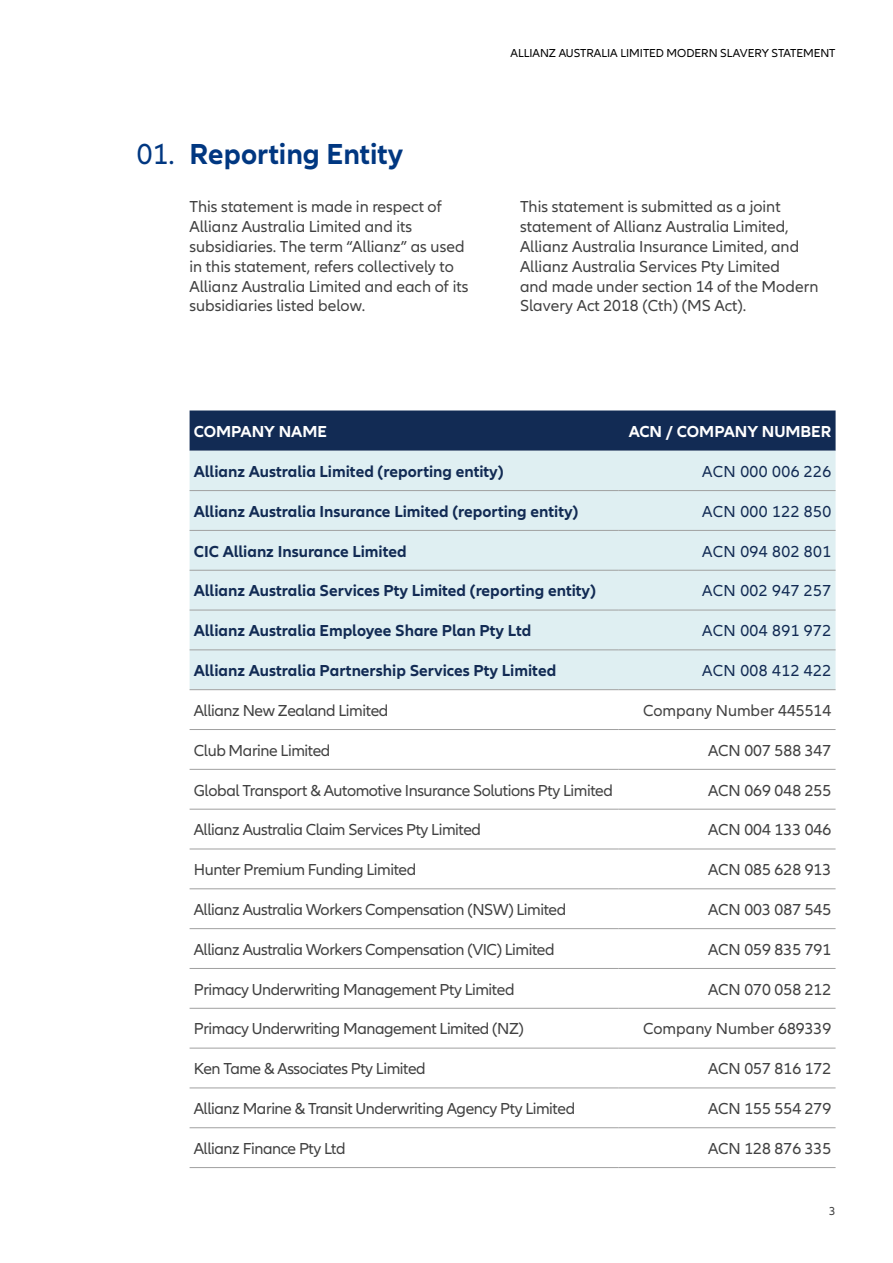
<style>
.page{position:relative;width:893px;height:1263px;background:#fff}
.page>*{position:absolute;margin:0;border:0;box-sizing:border-box;transform-origin:0 0}
.t1{font:700 30px "Allianz Neo";color:#003781}
.t2{font:16.5px/19.8px "Allianz Neo";letter-spacing:-.01em;color:#414141}
.t3{font:700 16.5px "Allianz Neo";color:#122b54}
.t4{font:16.5px "Allianz Neo";letter-spacing:.025em;color:#122b54}
.t5{font:700 16.5px "Allianz Neo";color:#fff}
.t6{font:12px "Allianz Neo";color:#000}
.t7{font:12px "Allianz Neo";color:#414141}
.s1{font-weight:400}
</style>
<div class="page">
<div style="left:190px;top:410px;width:646px;height:41px;background:#122b54"></div>
<div style="left:190px;top:451px;width:646px;height:238px;background:#dfeff2"></div>
<hr style="left:190px;top:490px;width:429px;height:1px;background:#a0a0a0">
<hr style="left:619px;top:490px;width:217px;height:1px;background:#a0a0a0">
<hr style="left:190px;top:530px;width:429px;height:1px;background:#a0a0a0">
<hr style="left:619px;top:530px;width:217px;height:1px;background:#a0a0a0">
<hr style="left:190px;top:570px;width:429px;height:1px;background:#a0a0a0">
<hr style="left:619px;top:570px;width:217px;height:1px;background:#a0a0a0">
<hr style="left:190px;top:610px;width:429px;height:1px;background:#a0a0a0">
<hr style="left:619px;top:610px;width:217px;height:1px;background:#a0a0a0">
<hr style="left:190px;top:649px;width:429px;height:1px;background:#a0a0a0">
<hr style="left:619px;top:649px;width:217px;height:1px;background:#a0a0a0">
<hr style="left:190px;top:689px;width:429px;height:1px;background:#a0a0a0">
<hr style="left:619px;top:689px;width:217px;height:1px;background:#a0a0a0">
<hr style="left:190px;top:729px;width:429px;height:1px;background:#a0a0a0">
<hr style="left:619px;top:729px;width:217px;height:1px;background:#a0a0a0">
<hr style="left:190px;top:769px;width:429px;height:1px;background:#a0a0a0">
<hr style="left:619px;top:769px;width:217px;height:1px;background:#a0a0a0">
<hr style="left:190px;top:809px;width:429px;height:1px;background:#a0a0a0">
<hr style="left:619px;top:809px;width:217px;height:1px;background:#a0a0a0">
<hr style="left:190px;top:849px;width:429px;height:1px;background:#a0a0a0">
<hr style="left:619px;top:849px;width:217px;height:1px;background:#a0a0a0">
<hr style="left:190px;top:888px;width:429px;height:1px;background:#a0a0a0">
<hr style="left:619px;top:888px;width:217px;height:1px;background:#a0a0a0">
<hr style="left:190px;top:928px;width:429px;height:1px;background:#a0a0a0">
<hr style="left:619px;top:928px;width:217px;height:1px;background:#a0a0a0">
<hr style="left:190px;top:968px;width:429px;height:1px;background:#a0a0a0">
<hr style="left:619px;top:968px;width:217px;height:1px;background:#a0a0a0">
<hr style="left:190px;top:1008px;width:429px;height:1px;background:#a0a0a0">
<hr style="left:619px;top:1008px;width:217px;height:1px;background:#a0a0a0">
<hr style="left:190px;top:1048px;width:429px;height:1px;background:#a0a0a0">
<hr style="left:619px;top:1048px;width:217px;height:1px;background:#a0a0a0">
<hr style="left:190px;top:1087px;width:429px;height:1px;background:#a0a0a0">
<hr style="left:619px;top:1087px;width:217px;height:1px;background:#a0a0a0">
<hr style="left:190px;top:1127px;width:429px;height:1px;background:#a0a0a0">
<hr style="left:619px;top:1127px;width:217px;height:1px;background:#a0a0a0">
<hr style="left:190px;top:1167px;width:429px;height:1px;background:#a0a0a0">
<hr style="left:619px;top:1167px;width:217px;height:1px;background:#a0a0a0">
<p class="t6" style="left:511px;top:47px;width:326px">ALLIANZ AUSTRALIA LIMITED MODERN SLAVERY STATEMENT</p>
<h1 class="t1" style="left:137px;top:136px;width:268px"><span class="s1">01.</span> Reporting Entity</h1>
<p class="t2" style="left:190px;top:197px;width:280px">This statement is made in respect of Allianz Australia Limited and its subsidiaries. The term “Allianz” as used in this statement, refers collectively to Allianz Australia Limited and each of its subsidiaries listed below.</p>
<p class="t2" style="left:520px;top:197px;width:300px">This statement is submitted as a joint statement of Allianz Australia Limited, Allianz Australia Insurance Limited, and Allianz Australia Services Pty Limited<br>and made under section 14 of the Modern Slavery Act 2018 (Cth) (MS Act).</p>
<p class="t5" style="left:194px;top:422px;width:135px">COMPANY NAME</p>
<p class="t5" style="left:629px;top:422px;width:204px">ACN / COMPANY NUMBER</p>
<p class="t3" style="left:194px;top:462px;width:311px">Allianz Australia Limited (reporting entity)</p>
<p class="t4" style="left:702px;top:462px;width:131px">ACN 000 006 226</p>
<p class="t3" style="left:194px;top:502px;width:386px">Allianz Australia Insurance Limited (reporting entity)</p>
<p class="t4" style="left:702px;top:502px;width:131px">ACN 000 122 850</p>
<p class="t3" style="left:194px;top:541px;width:214px">CIC Allianz Insurance Limited</p>
<p class="t4" style="left:702px;top:542px;width:131px">ACN 094 802 801</p>
<p class="t3" style="left:194px;top:581px;width:404px">Allianz Australia Services Pty Limited (reporting entity)</p>
<p class="t4" style="left:702px;top:581px;width:131px">ACN 002 947 257</p>
<p class="t3" style="left:194px;top:621px;width:339px">Allianz Australia Employee Share Plan Pty Ltd</p>
<p class="t4" style="left:702px;top:621px;width:131px">ACN 004 891 972</p>
<p class="t3" style="left:194px;top:661px;width:364px">Allianz Australia Partnership Services Pty Limited</p>
<p class="t4" style="left:702px;top:661px;width:131px">ACN 008 412 422</p>
<p class="t2" style="left:194px;top:701px;width:196px">Allianz New Zealand Limited</p>
<p class="t2" style="left:643px;top:701px;width:190px">Company Number 445514</p>
<p class="t2" style="left:194px;top:741px;width:138px">Club Marine Limited</p>
<p class="t2" style="left:708px;top:741px;width:125px">ACN 007 588 347</p>
<p class="t2" style="left:194px;top:780px;width:421px">Global Transport &amp; Automotive Insurance Solutions Pty Limited</p>
<p class="t2" style="left:708px;top:780px;width:125px">ACN 069 048 255</p>
<p class="t2" style="left:194px;top:820px;width:289px">Allianz Australia Claim Services Pty Limited</p>
<p class="t2" style="left:708px;top:820px;width:125px">ACN 004 133 046</p>
<p class="t2" style="left:194px;top:860px;width:224px">Hunter Premium Funding Limited</p>
<p class="t2" style="left:708px;top:860px;width:125px">ACN 085 628 913</p>
<p class="t2" style="left:194px;top:900px;width:374px">Allianz Australia Workers Compensation (NSW) Limited</p>
<p class="t2" style="left:708px;top:900px;width:125px">ACN 003 087 545</p>
<p class="t2" style="left:194px;top:940px;width:362px">Allianz Australia Workers Compensation (VIC) Limited</p>
<p class="t2" style="left:708px;top:940px;width:125px">ACN 059 835 791</p>
<p class="t2" style="left:194px;top:980px;width:322px">Primacy Underwriting Management Pty Limited</p>
<p class="t2" style="left:708px;top:980px;width:125px">ACN 070 058 212</p>
<p class="t2" style="left:194px;top:1019px;width:332px">Primacy Underwriting Management Limited (NZ)</p>
<p class="t2" style="left:643px;top:1019px;width:190px">Company Number 689339</p>
<p class="t2" style="left:194px;top:1059px;width:233px">Ken Tame &amp; Associates Pty Limited</p>
<p class="t2" style="left:708px;top:1059px;width:125px">ACN 057 816 172</p>
<p class="t2" style="left:194px;top:1099px;width:383px">Allianz Marine &amp; Transit Underwriting Agency Pty Limited</p>
<p class="t2" style="left:708px;top:1099px;width:125px">ACN 155 554 279</p>
<p class="t2" style="left:194px;top:1139px;width:153px">Allianz Finance Pty Ltd</p>
<p class="t2" style="left:708px;top:1139px;width:125px">ACN 128 876 335</p>
<p class="t7" style="left:829px;top:1204px;width:8px">3</p>
</div>
